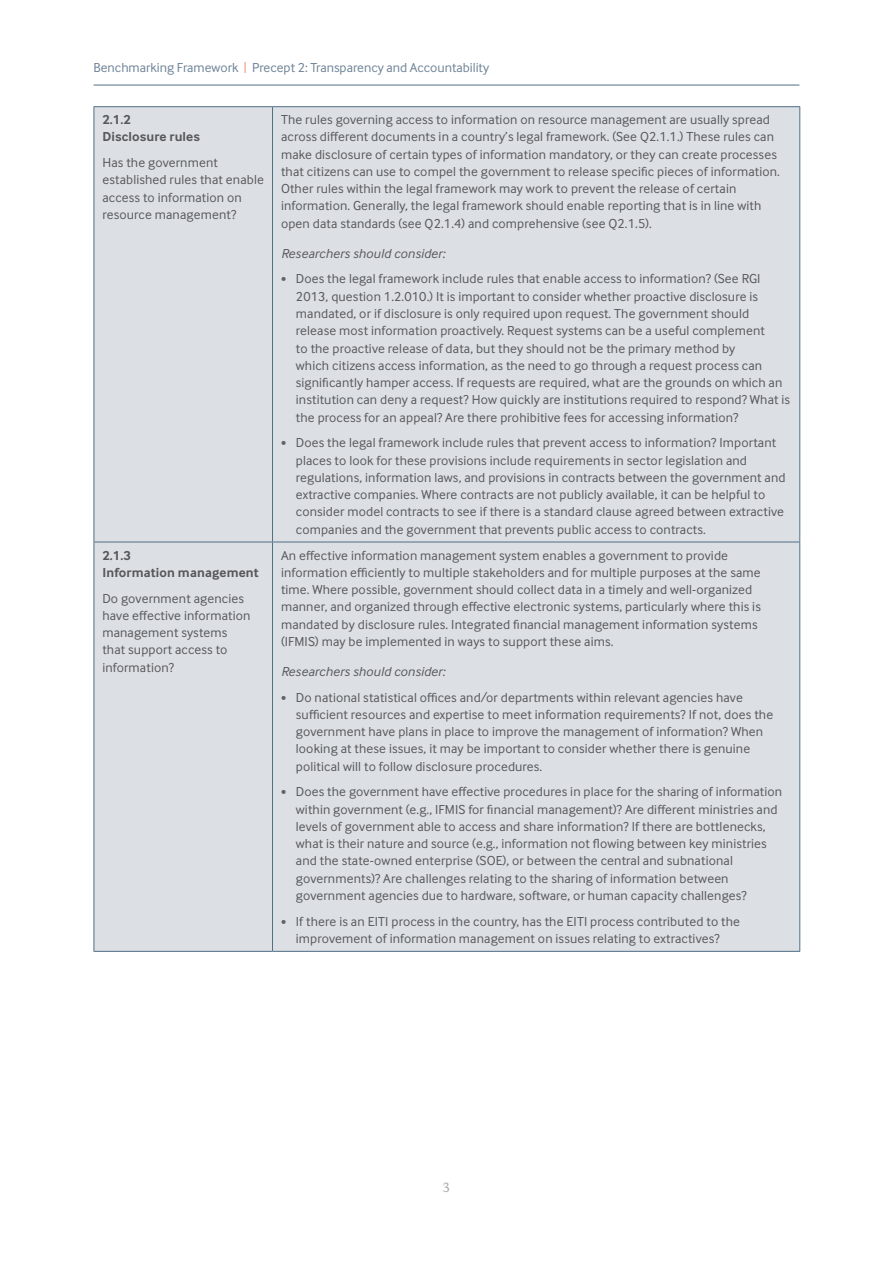
<style>
.page{position:relative;width:893px;height:1263px;background:#fff}
.page>*{position:absolute;margin:0;border:0;box-sizing:border-box;transform-origin:0 0}
.t1{font:13.5px/17.2px "Inter Face";letter-spacing:.01em;color:#57585a}
.t2{font:13.5px "Inter Face";color:#6e8397}
.t3{font:italic 13.5px "Inter Face";letter-spacing:.01em;color:#57585a}
.t4{font:700 13.5px/17.2px "Inter Face";letter-spacing:.01em;color:#57585a}
.t5{font:13.5px "DTL Documenta T";color:#a8a9ad}
.s1{color:#f58d71}
.s2{font-size:10.5px;color:#636366}
</style>
<div class="page">
<hr style="left:94px;top:85px;width:705px;height:1px;background:#516f85">
<div style="left:95px;top:107px;width:704px;height:844px;background:#dce0e5"></div>
<hr style="left:94px;top:106px;width:179px;height:1px;background:#516f85">
<hr style="left:94px;top:107px;width:1px;height:435px;background:#516f85">
<hr style="left:273px;top:106px;width:527px;height:1px;background:#516f85">
<hr style="left:272px;top:107px;width:1px;height:435px;background:#516f85">
<hr style="left:799px;top:107px;width:1px;height:435px;background:#516f85">
<hr style="left:94px;top:542px;width:179px;height:1px;background:#516f85">
<hr style="left:94px;top:542px;width:1px;height:409px;background:#516f85">
<hr style="left:273px;top:542px;width:527px;height:1px;background:#516f85">
<hr style="left:272px;top:542px;width:1px;height:409px;background:#516f85">
<hr style="left:799px;top:542px;width:1px;height:409px;background:#516f85">
<hr style="left:94px;top:951px;width:179px;height:1px;background:#516f85">
<hr style="left:273px;top:951px;width:527px;height:1px;background:#516f85">
<p class="t2" style="left:94px;top:60px;width:397px">Benchmarking Framework <span class="s1">|</span> Precept 2: Transparency and Accountability</p>
<p class="t4" style="left:102px;top:111px;width:99px">2.1.2<br>Disclosure rules</p>
<p class="t1" style="left:102px;top:154px;width:163px">Has the government established rules that enable access to information on resource management?</p>
<p class="t4" style="left:102px;top:546px;width:158px">2.1.3<br>Information management</p>
<p class="t1" style="left:102px;top:589px;width:150px">Do government agencies have effective information management systems that support access to information?</p>
<p class="t1" style="left:281px;top:111px;width:500px">The rules governing access to information on resource management are usually spread across different documents in a country’s legal framework. (See Q2.1.1.) These rules can make disclosure of certain types of information mandatory, or they can create processes that citizens can use to compel the government to release specific pieces of information.<br>Other rules within the legal framework may work to prevent the release of certain information. Generally, the legal framework should enable reporting that is in line with open data standards (see Q2.1.4) and comprehensive (see Q2.1.5).</p>
<p class="t3" style="left:281px;top:246px;width:166px">Researchers should consider:</p>
<p class="t1" style="left:296px;top:270px;width:496px;text-indent:-15px"><span class="s2">•</span> Does the legal framework include rules that enable access to information? (See RGI 2013, question 1.2.010.) It is important to consider whether proactive disclosure is mandated, or if disclosure is only required upon request. The government should release most information proactively. Request systems can be a useful complement<br>to the proactive release of data, but they should not be the primary method by<br>which citizens access information, as the need to go through a request process can significantly hamper access. If requests are required, what are the grounds on which an institution can deny a request? How quickly are institutions required to respond? What is the process for an appeal? Are there prohibitive fees for accessing information?</p>
<p class="t1" style="left:296px;top:434px;width:491px;text-indent:-15px"><span class="s2">•</span> Does the legal framework include rules that prevent access to information? Important places to look for these provisions include requirements in sector legislation and regulations, information laws, and provisions in contracts between the government and extractive companies. Where contracts are not publicly available, it can be helpful to consider model contracts to see if there is a standard clause agreed between extractive companies and the government that prevents public access to contracts.</p>
<p class="t1" style="left:281px;top:546px;width:481px">An effective information management system enables a government to provide information efficiently to multiple stakeholders and for multiple purposes at the same time. Where possible, government should collect data in a timely and well-organized manner, and organized through effective electronic systems, particularly where this is mandated by disclosure rules. Integrated financial management information systems (IFMIS) may be implemented in ways to support these aims.</p>
<p class="t3" style="left:281px;top:664px;width:166px">Researchers should consider:</p>
<p class="t1" style="left:296px;top:688px;width:479px;text-indent:-15px"><span class="s2">•</span> Do national statistical offices and/or departments within relevant agencies have sufficient resources and expertise to meet information requirements? If not, does the government have plans in place to improve the management of information? When looking at these issues, it may be important to consider whether there is genuine political will to follow disclosure procedures.</p>
<p class="t1" style="left:296px;top:783px;width:488px;text-indent:-15px"><span class="s2">•</span> Does the government have effective procedures in place for the sharing of information within government (e.g., IFMIS for financial management)? Are different ministries and levels of government able to access and share information? If there are bottlenecks, what is their nature and source (e.g., information not flowing between key ministries and the state-owned enterprise (SOE), or between the central and subnational governments)? Are challenges relating to the sharing of information between government agencies due to hardware, software, or human capacity challenges?</p>
<p class="t1" style="left:281px;top:912px;width:461px;text-align:center"><span class="s2">•</span> If there is an EITI process in the country, has the EITI process contributed to the improvement of information management on issues relating to extractives?</p>
<p class="t5" style="left:442px;top:1180px;width:10px">3</p>
</div>
